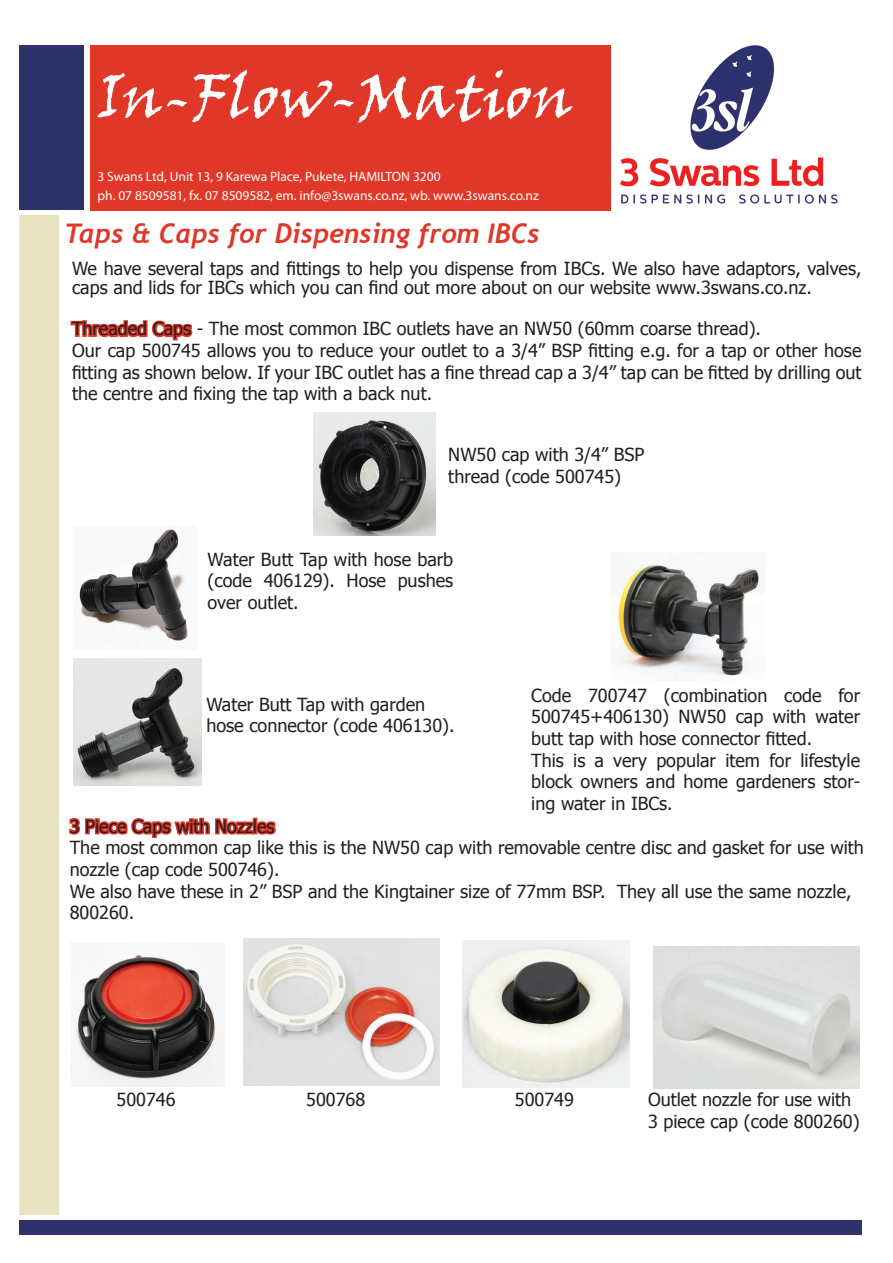
<style>
.page{position:relative;width:893px;height:1263px;background:#fff}
.page>*{position:absolute;margin:0;border:0;box-sizing:border-box;transform-origin:0 0}
.t1{font:63px "Viner Hand ITC";color:#fff}
.t2{font:italic 700 27px "Trebuchet";color:#e03728}
.t3{font:18px/21.6px "Tahoma";color:#231f20}
.t4{font:15px "Myriad Pro";color:#fff}
.t5{font:13.5px/19.5px "Myriad Pro";color:#fff}
</style>
<div class="page">
<div style="left:19px;top:215px;width:40px;height:1000px;background:#e8e4c2"></div>
<svg style="left:70px;top:320px;width:123px;height:21px"></svg>
<img style="left:620px;top:45px;width:218px;height:159px">
<div style="left:90px;top:46px;width:521px;height:165px;background:#e03728"></div>
<div style="left:19px;top:46px;width:65px;height:164px;background:#2d326d"></div>
<div style="left:19px;top:1220px;width:842px;height:14px;background:#2d326d"></div>
<img style="left:314px;top:412px;width:121px;height:124px">
<img style="left:612px;top:565px;width:150px;height:113px">
<img style="left:79px;top:529px;width:109px;height:112px">
<img style="left:73px;top:658px;width:128px;height:127px">
<svg style="left:69px;top:817px;width:207px;height:21px"></svg>
<img style="left:653px;top:947px;width:206px;height:141px">
<img style="left:71px;top:942px;width:153px;height:144px">
<img style="left:243px;top:938px;width:196px;height:148px">
<img style="left:462px;top:940px;width:167px;height:147px">
<h1 class="t1" style="left:98px;top:57px;width:478px">In-Flow-Mation</h1>
<p class="t5" style="left:98px;top:166px;width:443px">3 Swans Ltd, Unit 13, 9 Karewa Place, Pukete, HAMILTON 3200<br>ph. 07 8509581, fx. 07 8509582, em. info@3swans.co.nz, wb. www.3swans.co.nz</p>
<p class="t4" style="left:108px;top:174px;width:87px">October 2012</p>
<h2 class="t2" style="left:64px;top:217px;width:477px">Taps &amp; Caps for Dispensing from IBCs</h2>
<p class="t3" style="left:72px;top:258px;width:791px;line-height:19.5px">We have several taps and fittings to help you dispense from IBCs. We also have adaptors, valves, caps and lids for IBCs which you can find out more about on our website www.3swans.co.nz.</p>
<p class="t3" style="left:72px;top:317px;width:791px">Threaded Caps - The most common IBC outlets have an NW50 (60mm coarse thread).<br>Our cap 500745 allows you to reduce your outlet to a 3/4” BSP fitting e.g. for a tap or other hose fitting as shown below. If your IBC outlet has a fine thread cap a 3/4” tap can be fitted by drilling out the centre and fixing the tap with a back nut.</p>
<p class="t3" style="left:448px;top:443px;width:197px">NW50 cap with 3/4” BSP thread (code 500745)</p>
<p class="t3" style="left:208px;top:547px;width:247px;text-align:justify">Water Butt Tap with hose barb (code 406129). Hose pushes over outlet.</p>
<p class="t3" style="left:206px;top:693px;width:250px">Water Butt Tap with garden hose connector (code 406130).</p>
<p class="t3" style="left:531px;top:684px;width:330px">Code 700747 (combination code for 500745+406130) NW50 cap with water butt tap with hose connector fitted.<br>This is a very popular item for lifestyle block owners and home gardeners stor&shy;ing water in IBCs.</p>
<p class="t3" style="left:70px;top:815px;width:796px">3 Piece Caps with Nozzles<br>The most common cap like this is the NW50 cap with removable centre disc and gasket for use with nozzle (cap code 500746).<br>We also have these in 2” BSP and the Kingtainer size of 77mm BSP. They all use the same nozzle, 800260.</p>
<p class="t3" style="left:117px;top:1088px;width:60px">500746</p>
<p class="t3" style="left:306px;top:1088px;width:60px">500768</p>
<p class="t3" style="left:515px;top:1088px;width:60px">500749</p>
<p class="t3" style="left:648px;top:1088px;width:213px">Outlet nozzle for use with<br>3 piece cap (code 800260)</p>
</div>
